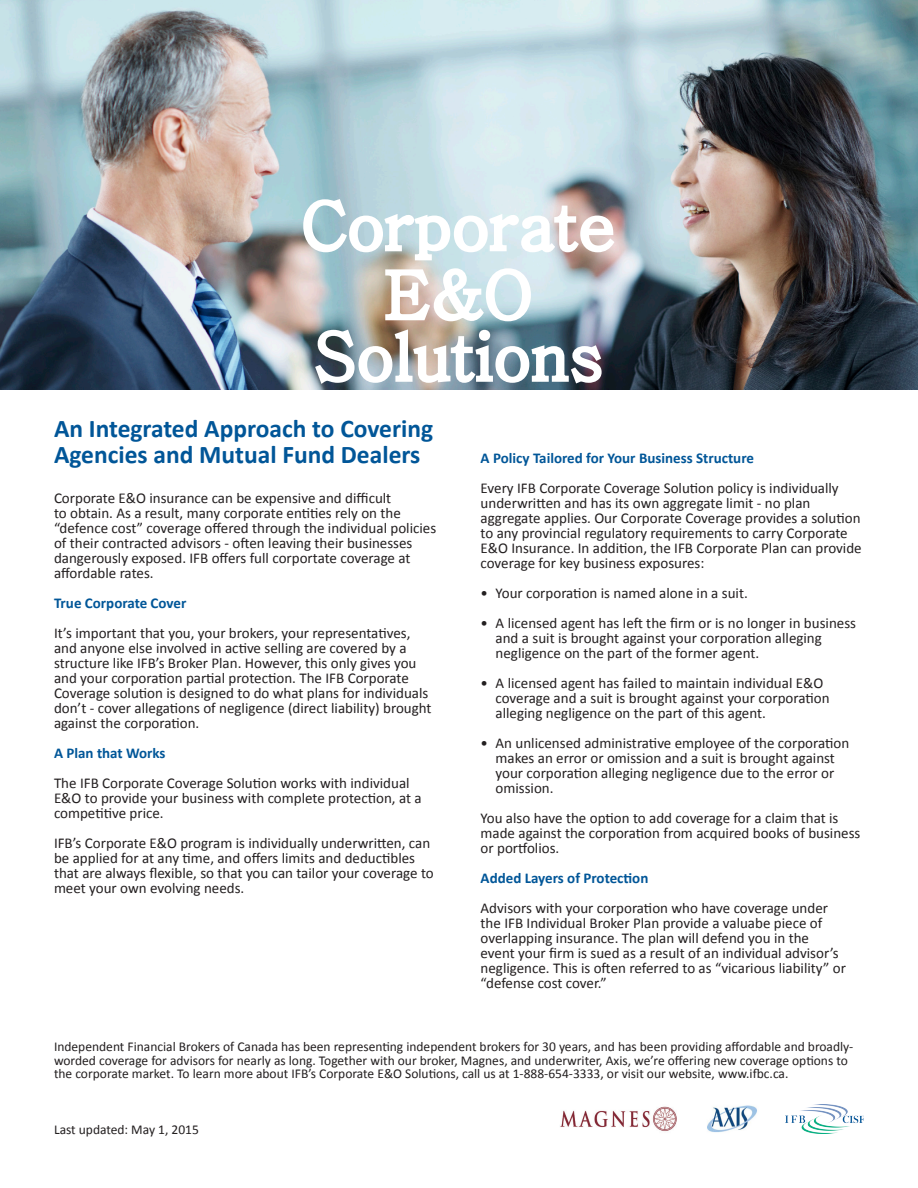
<style>
.page{position:relative;width:918px;height:1188px;background:#fff}
.page>*{position:absolute;margin:0;border:0;box-sizing:border-box;transform-origin:0 0}
.t1{font:700 25.5px/25.5px "Calibri";color:#015698}
.t2{font:15px/15px "Calibri";color:#231f20}
.t3{font:700 15px "Calibri";color:#015698}
.t4{font:13.5px/13.5px "Calibri";color:#231f20}
</style>
<div class="page">
<img style="left:0;top:0;width:918px;height:390px">
<img style="left:707px;top:1105px;width:50px;height:27px">
<img style="left:560px;top:1106px;width:117px;height:26px">
<img style="left:785px;top:1105px;width:79px;height:29px">
<img style="left:301px;top:196px;width:316px;height:192px">
<p class="t1" style="left:54px;top:416px;width:381px">An Integrated Approach to Covering<br>Agencies and Mutual Fund Dealers</p>
<p class="t2" style="left:54px;top:490px;width:384px">Corporate E&amp;O insurance can be expensive and difficult<br>to obtain. As a result, many corporate entities rely on the “defence cost” coverage offered through the individual policies of their contracted advisors - often leaving their businesses dangerously exposed. IFB offers full corportate coverage at affordable rates.</p>
<p class="t3" style="left:54px;top:593px;width:134px">True Corporate Cover</p>
<p class="t2" style="left:54px;top:625px;width:379px">It’s important that you, your brokers, your representatives, and anyone else involved in active selling are covered by a structure like IFB’s Broker Plan. However, this only gives you and your corporation partial protection. The IFB Corporate Coverage solution is designed to do what plans for individuals don’t - cover allegations of negligence (direct liability) brought against the corporation.</p>
<p class="t3" style="left:54px;top:743px;width:113px">A Plan that Works</p>
<p class="t2" style="left:54px;top:775px;width:369px">The IFB Corporate Coverage Solution works with individual<br>E&amp;O to provide your business with complete protection, at a competitive price.</p>
<p class="t2" style="left:54px;top:835px;width:381px">IFB’s Corporate E&amp;O program is individually underwritten, can be applied for at any time, and offers limits and deductibles that are always flexible, so that you can tailor your coverage to meet your own evolving needs.</p>
<p class="t3" style="left:481px;top:448px;width:275px">A Policy Tailored for Your Business Structure</p>
<p class="t2" style="left:481px;top:480px;width:383px">Every IFB Corporate Coverage Solution policy is individually underwritten and has its own aggregate limit - no plan aggregate applies. Our Corporate Coverage provides a solution to any provincial regulatory requirements to carry Corporate E&amp;O Insurance. In addition, the IFB Corporate Plan can provide coverage for key business exposures:</p>
<p class="t2" style="left:481px;top:585px;width:269px">• Your corporation is named alone in a suit.</p>
<p class="t2" style="left:496px;top:615px;width:362px;text-indent:-15px">• A licensed agent has left the firm or is no longer in business and a suit is brought against your corporation alleging negligence on the part of the former agent.</p>
<p class="t2" style="left:496px;top:675px;width:336px;text-indent:-15px">• A licensed agent has failed to maintain individual E&amp;O coverage and a suit is brought against your corporation alleging negligence on the part of this agent.</p>
<p class="t2" style="left:496px;top:735px;width:355px;text-indent:-15px">• An unlicensed administrative employee of the corporation makes an error or omission and a suit is brought against your corporation alleging negligence due to the error or omission.</p>
<p class="t2" style="left:481px;top:810px;width:381px">You also have the option to add coverage for a claim that is made against the corporation from acquired books of business or portfolios.</p>
<p class="t3" style="left:481px;top:868px;width:169px">Added Layers of Protection</p>
<p class="t2" style="left:481px;top:900px;width:367px">Advisors with your corporation who have coverage under the IFB Individual Broker Plan provide a valuabe piece of overlapping insurance. The plan will defend you in the event your firm is sued as a result of an individual advisor’s negligence. This is often referred to as “vicarious liability” or “defense cost cover.”</p>
<p class="t4" style="left:54px;top:1040px;width:801px">Independent Financial Brokers of Canada has been representing independent brokers for 30 years, and has been providing affordable and broadly&shy;worded coverage for advisors for nearly as long. Together with our broker, Magnes, and underwriter, Axis, we’re offering new coverage options to the corporate market. To learn more about IFB’s Corporate E&amp;O Solutions, call us at 1-888-654-3333, or visit our website, www.ifbc.ca.</p>
<p class="t4" style="left:54px;top:1123px;width:146px">Last updated: May 1, 2015</p>
</div>
